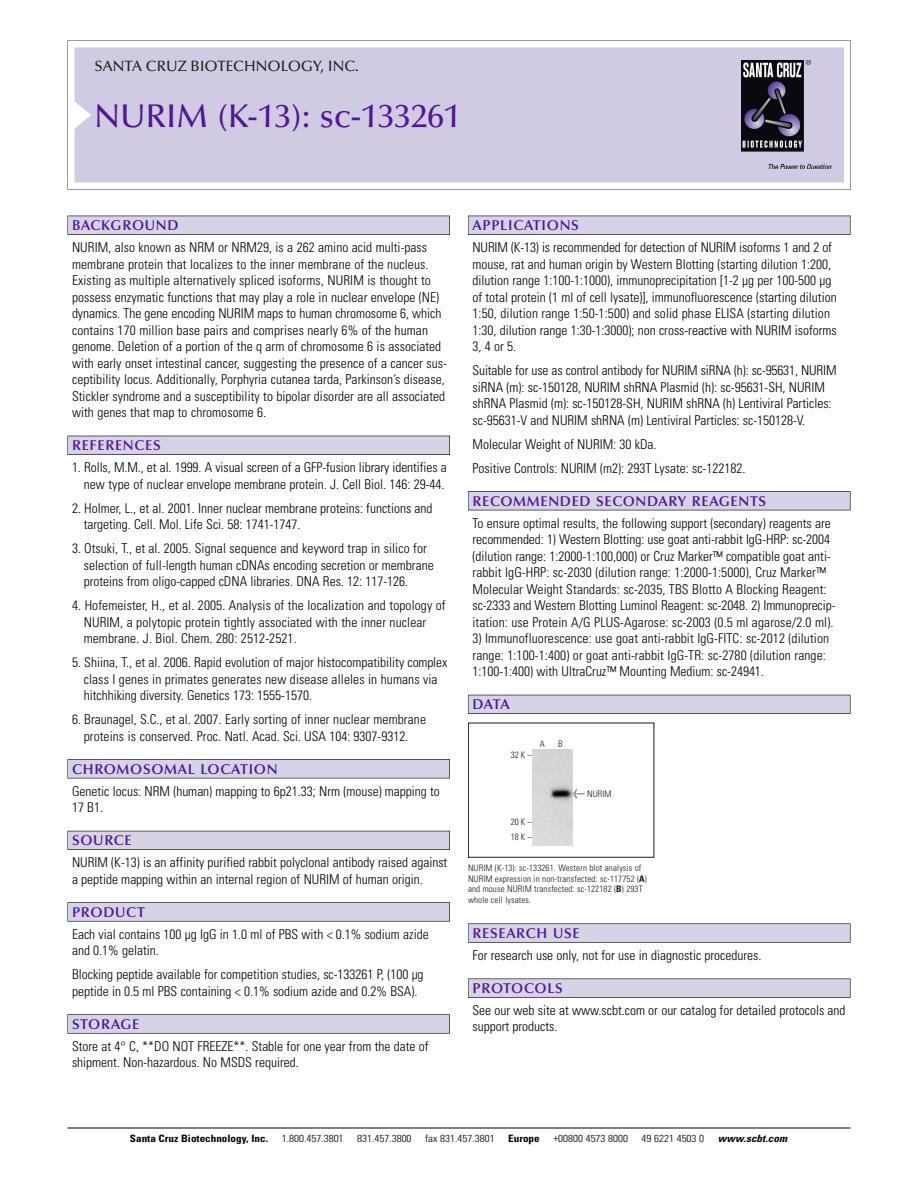
<style>
.page{position:relative;width:918px;height:1188px;background:#fff}
.page>*{position:absolute;margin:0;border:0;box-sizing:border-box;transform-origin:0 0}
.t1{font:500 33px "Optima";color:#511695}
.t2{font:500 15px "Optima";color:#231f20}
.t3{font:600 14.25px "Optima";letter-spacing:.05em;color:#511695}
.t4{font:300 condensed 13.5px/16.5px "Univers";color:#000}
.t5{font:300 condensed 10.2px "Univers";color:#000;scale:1.1 1}
.t6{font:700 condensed 10.2px "Univers";color:#000;scale:1.1 1}
.t7{font:italic 700 condensed 10.2px "Univers";letter-spacing:.005em;color:#000;scale:1.1 1}
.t8{font:9px/10.5px "Univers Condensed Light+JLKVOM";letter-spacing:.015em;color:#191919}
.s1{font-family:"Meta Plus Book Roman+PWRNGE";font-size:10.5px}
.s2{font-family:"Univers Condensed Bold+FXKVUZ"}
</style>
<div class="page">
<svg style="left:68px;top:40px;width:783px;height:149px"></svg>
<div style="left:74px;top:47px;width:770px;height:135px;background:#d1cae3"></div>
<img style="left:741px;top:60px;width:90px;height:108px">
<div style="left:68px;top:216px;width:382px;height:19px;background:#525155"></div>
<div style="left:68px;top:216px;width:381px;height:18px;background:#d7d3e7"></div>
<div style="left:68px;top:436px;width:382px;height:19px;background:#515055"></div>
<div style="left:68px;top:436px;width:381px;height:18px;background:#d7d3e7"></div>
<div style="left:68px;top:759px;width:382px;height:19px;background:#545357"></div>
<div style="left:68px;top:760px;width:381px;height:18px;background:#d7d3e7"></div>
<div style="left:68px;top:831px;width:382px;height:19px;background:#54535a"></div>
<div style="left:68px;top:831px;width:381px;height:18px;background:#d7d3e7"></div>
<svg style="left:68px;top:902px;width:382px;height:20px"></svg>
<div style="left:68px;top:903px;width:381px;height:18px;background:#d7d3e7"></div>
<div style="left:68px;top:1014px;width:382px;height:20px;background:#626263"></div>
<div style="left:68px;top:1015px;width:381px;height:18px;background:#d7d3e7"></div>
<div style="left:468px;top:216px;width:382px;height:19px;background:#525155"></div>
<div style="left:468px;top:216px;width:382px;height:18px;background:#d7d3e7"></div>
<div style="left:468px;top:491px;width:382px;height:19px;background:#525155"></div>
<div style="left:468px;top:492px;width:382px;height:18px;background:#d7d3e7"></div>
<div style="left:468px;top:695px;width:382px;height:19px;background:#525158"></div>
<div style="left:468px;top:695px;width:382px;height:18px;background:#d7d3e7"></div>
<svg style="left:468px;top:923px;width:382px;height:20px"></svg>
<div style="left:468px;top:924px;width:382px;height:18px;background:#d7d3e7"></div>
<div style="left:468px;top:979px;width:382px;height:19px;background:#575759"></div>
<div style="left:468px;top:979px;width:382px;height:18px;background:#d7d3e7"></div>
<hr style="left:68px;top:1128px;width:782px;height:1px;background:#000">
<div style="left:468px;top:723px;width:186px;height:135px;border:1px solid #191919"></div>
<img style="left:533px;top:750px;width:39px;height:95px">
<p class="t2" style="left:94px;top:61px;width:266px">SANTA CRUZ BIOTECHNOLOGY, INC.</p>
<h1 class="t1" style="left:94px;top:103px;width:368px">NURIM (K-13): sc-133261</h1>
<p class="t3" style="left:72px;top:219px;width:108px">BACKGROUND</p>
<p class="t4" style="left:72px;top:240px;width:376px">NURIM, also known as NRM or NRM29, is a 262 amino acid multi-pass membrane protein that localizes to the inner membrane of the nucleus.<br>Existing as multiple alternatively spliced isoforms, NURIM is thought to possess enzymatic functions that may play a role in nuclear envelope (NE) dynamics. The gene encoding NURIM maps to human chromosome 6, which contains 170 million base pairs and comprises nearly 6% of the human genome. Deletion of a portion of the q arm of chromosome 6 is associated with early onset intestinal cancer, suggesting the presence of a cancer sus&shy;ceptibility locus. Additionally, Porphyria cutanea tarda, Parkinson’s disease, Stickler syndrome and a susceptibility to bipolar disorder are all associated with genes that map to chromosome 6.</p>
<p class="t3" style="left:72px;top:440px;width:90px">REFERENCES</p>
<p class="t4" style="left:72px;top:460px;width:376px;text-align:right">1. Rolls, M.M., et al. 1999. A visual screen of a GFP-fusion library identifies a new type of nuclear envelope membrane protein. J. Cell Biol. 146: 29-44.</p>
<p class="t4" style="left:84px;top:501px;width:350px;text-indent:-12px">2. Holmer, L., et al. 2001. Inner nuclear membrane proteins: functions and targeting. Cell. Mol. Life Sci. 58: 1741-1747.</p>
<p class="t4" style="left:84px;top:541px;width:351px;text-indent:-12px">3. Otsuki, T., et al. 2005. Signal sequence and keyword trap in silico for selection of full-length human cDNAs encoding secretion or membrane proteins from oligo-capped cDNA libraries. DNA Res. 12: 117-126.</p>
<p class="t4" style="left:84px;top:598px;width:363px;text-indent:-12px">4. Hofemeister, H., et al. 2005. Analysis of the localization and topology of<br>NURIM, a polytopic protein tightly associated with the inner nuclear membrane. J. Biol. Chem. 280: 2512-2521.</p>
<p class="t4" style="left:84px;top:655px;width:365px;text-indent:-12px">5. Shiina, T., et al. 2006. Rapid evolution of major histocompatibility complex class I genes in primates generates new disease alleles in humans via hitchhiking diversity. Genetics 173: 1555-1570.</p>
<p class="t4" style="left:72px;top:712px;width:355px;text-align:center">6. Braunagel, S.C., et al. 2007. Early sorting of inner nuclear membrane proteins is conserved. Proc. Natl. Acad. Sci. USA 104: 9307-9312.</p>
<p class="t3" style="left:72px;top:763px;width:207px">CHROMOSOMAL LOCATION</p>
<p class="t4" style="left:72px;top:784px;width:369px">Genetic locus: NRM (human) mapping to 6p21.33; Nrm (mouse) mapping to<br>17 B1.</p>
<p class="t3" style="left:72px;top:835px;width:61px">SOURCE</p>
<p class="t4" style="left:72px;top:855px;width:377px">NURIM (K-13) is an affinity purified rabbit polyclonal antibody raised against a peptide mapping within an internal region of NURIM of human origin.</p>
<p class="t3" style="left:72px;top:906px;width:74px">PRODUCT</p>
<p class="t4" style="left:72px;top:927px;width:358px">Each vial contains 100 µg IgG in 1.0 ml of PBS with &lt; 0.1% sodium azide and 0.1% gelatin.</p>
<p class="t4" style="left:72px;top:967px;width:353px">Blocking peptide available for competition studies, sc-133261 P, (100 µg peptide in 0.5 ml PBS containing &lt; 0.1% sodium azide and 0.2% BSA).</p>
<p class="t3" style="left:72px;top:1018px;width:69px">STORAGE</p>
<p class="t4" style="left:72px;top:1039px;width:358px">Store at 4° C, **DO NOT FREEZE**. Stable for one year from the date of shipment. Non-hazardous. No MSDS required.</p>
<p class="t3" style="left:473px;top:219px;width:108px">APPLICATIONS</p>
<p class="t4" style="left:473px;top:240px;width:366px">NURIM (K-13) is recommended for detection of NURIM isoforms 1 and 2 of mouse, rat and human origin by Western Blotting (starting dilution 1:200, dilution range 1:100-1:1000), immunoprecipitation [1-2 µg per 100-500 µg of total protein (1 ml of cell lysate)], immunofluorescence (starting dilution 1:50, dilution range 1:50-1:500) and solid phase ELISA (starting dilution 1:30, dilution range 1:30-1:3000); non cross-reactive with NURIM isoforms 3, 4 or 5.</p>
<p class="t4" style="left:473px;top:363px;width:366px">Suitable for use as control antibody for NURIM siRNA (h): sc-95631, NURIM siRNA (m): sc-150128, NURIM shRNA Plasmid (h): sc-95631-SH, NURIM shRNA Plasmid (m): sc-150128-SH, NURIM shRNA (h) Lentiviral Particles: sc-95631-V and NURIM shRNA (m) Lentiviral Particles: sc-150128-V.</p>
<p class="t4" style="left:473px;top:433px;width:274px;line-height:24px">Molecular Weight of NURIM: 30 kDa.<br>Positive Controls: NURIM (m2): 293T Lysate: sc-122182.</p>
<p class="t3" style="left:473px;top:495px;width:295px">RECOMMENDED SECONDARY REAGENTS</p>
<p class="t4" style="left:473px;top:516px;width:364px">To ensure optimal results, the following support (secondary) reagents are recommended: 1) Western Blotting: use goat anti-rabbit IgG-HRP: sc-2004 (dilution range: 1:2000-1:100,000) or Cruz Marker™ compatible goat anti&shy;rabbit IgG-HRP: sc-2030 (dilution range: 1:2000-1:5000), Cruz Marker™ Molecular Weight Standards: sc-2035, TBS Blotto A Blocking Reagent: sc-2333 and Western Blotting Luminol Reagent: sc-2048. 2) Immunoprecip&shy;itation: use Protein A/G PLUS-Agarose: sc-2003 (0.5 ml agarose/2.0 ml).</p>
<p class="t4" style="left:473px;top:631px;width:358px">3) Immunofluorescence: use goat anti-rabbit IgG-FITC: sc-2012 (dilution range: 1:100-1:400) or goat anti-rabbit IgG-TR: sc-2780 (dilution range:<br>1:100-1:400) with UltraCruz™ Mounting Medium: sc-24941.</p>
<p class="t3" style="left:473px;top:699px;width:39px">DATA</p>
<p class="t8" style="left:511px;top:750px;width:22px">32K–</p>
<p class="t8" style="left:540px;top:739px;width:7px">A</p>
<p class="t8" style="left:558px;top:739px;width:6px">B</p>
<p class="t8" style="left:511px;top:815px;width:22px;line-height:14.9px">20K–<br>18K–</p>
<p class="t8" style="left:573px;top:789px;width:40px"><span class="s1">&lt;</span> NURIM</p>
<p class="t8" style="left:468px;top:864px;width:180px">NURIM (K-13): sc-133261. Western blot analysis of NURIM expression in non-transfected: sc-117752 (<span class="s2">A</span>) and mouse NURIM transfected: sc-122182 (<span class="s2">B</span>) 293T whole cell lysates.</p>
<p class="t3" style="left:473px;top:927px;width:109px">RESEARCH USE</p>
<p class="t4" style="left:473px;top:948px;width:290px">For research use only, not for use in diagnostic procedures.</p>
<p class="t3" style="left:473px;top:982px;width:92px">PROTOCOLS</p>
<p class="t4" style="left:473px;top:1003px;width:375px">See our web site at www.scbt.com or our catalog for detailed protocols and support products.</p>
<p class="t6" style="left:130px;top:1135px;width:127px">Santa Cruz Biotechnology, Inc.</p>
<p class="t5" style="left:282px;top:1135px;width:58px">1.800.457.3801</p>
<p class="t5" style="left:357px;top:1135px;width:51px">831.457.3800</p>
<p class="t5" style="left:425px;top:1135px;width:65px">fax 831.457.3801</p>
<p class="t6" style="left:508px;top:1135px;width:30px">Europe</p>
<p class="t5" style="left:553px;top:1135px;width:69px">+00800 4573 8000</p>
<p class="t5" style="left:642px;top:1135px;width:58px">49 6221 4503 0</p>
<p class="t7" style="left:718px;top:1135px;width:64px">www.scbt.com</p>
</div>
